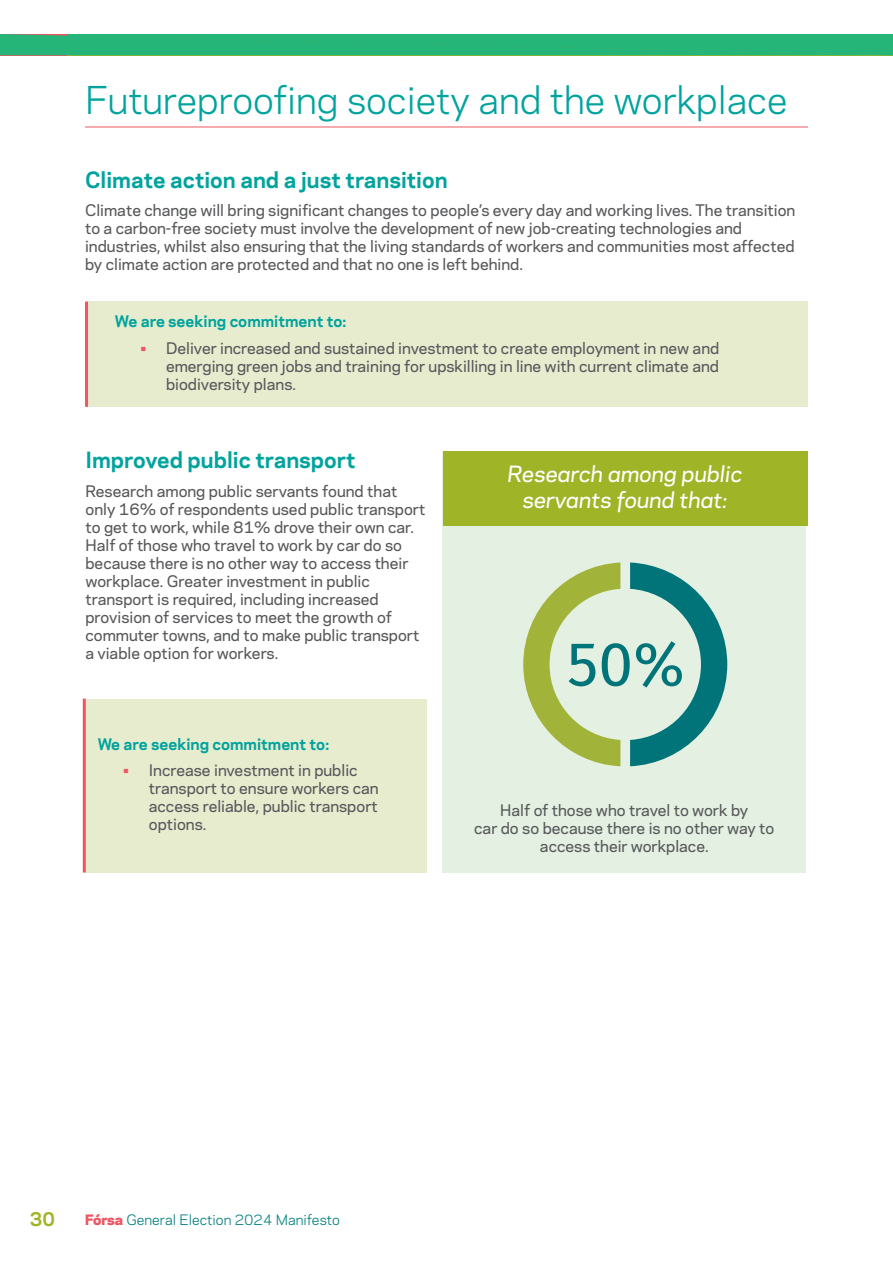
<style>
.page{position:relative;width:893px;height:1263px;background:#fff}
.page>*{position:absolute;margin:0;border:0;box-sizing:border-box;transform-origin:0 0}
.t1{font:36px "Polaris";color:#00a39d}
.t2{font:700 21px "Polaris";color:#00a39d}
.t3{font:italic 500 21px/25.2px "Polaris";color:#fff;text-align:center}
.t4{font:700 18px "Polaris";color:#a0b427}
.t5{font:500 15px/18px "Polaris";color:#57585a}
.t6{font:700 15px "Polaris";color:#00a39d}
.t7{font:13.5px "Polaris";color:#007d7f}
.s1{color:#ef5562}
.s2{font-weight:800;color:#ef5562}
</style>
<div class="page">
<hr style="left:85px;top:127px;width:723px;height:1px;background:#ef5562">
<div style="left:0;top:34px;width:893px;height:21px;background:#25b579"></div>
<div style="left:87px;top:302px;width:720px;height:105px;background:#e8eccf"></div>
<hr style="left:85px;top:302px;width:3px;height:105px;background:#ef5562">
<div style="left:84px;top:699px;width:343px;height:173px;background:#e8eccf"></div>
<hr style="left:83px;top:699px;width:3px;height:173px;background:#ef5562">
<div style="left:443px;top:451px;width:363px;height:421px;background:#e4f1e2"></div>
<div style="left:443px;top:451px;width:364px;height:75px;background:#a0b427"></div>
<svg style="left:523px;top:562px;width:204px;height:204px"></svg>
<h1 class="t1" style="left:85px;top:85px;width:704px">Futureproofing society and the workplace</h1>
<h2 class="t2" style="left:85px;top:171px;width:364px">Climate action and a just transition</h2>
<p class="t5" style="left:85px;top:203px;width:712px">Climate change will bring significant changes to people’s every day and working lives. The transition to a carbon-free society must involve the development of new job-creating technologies and industries, whilst also ensuring that the living standards of workers and communities most affected by climate action are protected and that no one is left behind.</p>
<p class="t6" style="left:115px;top:315px;width:233px">We are seeking commitment to:</p>
<p class="t5" style="left:166px;top:341px;width:555px;text-align:justify;text-indent:-26px"><span class="s1">•</span> Deliver increased and sustained investment to create employment in new and emerging green jobs and training for upskilling in line with current climate and biodiversity plans.</p>
<h2 class="t2" style="left:85px;top:451px;width:272px">Improved public transport</h2>
<p class="t5" style="left:85px;top:484px;width:341px">Research among public servants found that only 16% of respondents used public transport to get to work, while 81% drove their own car.<br>Half of those who travel to work by car do so because there is no other way to access their workplace. Greater investment in public transport is required, including increased provision of services to meet the growth of commuter towns, and to make public transport a viable option for workers.</p>
<p class="t6" style="left:98px;top:738px;width:233px">We are seeking commitment to:</p>
<p class="t5" style="left:149px;top:763px;width:231px;text-indent:-26px"><span class="s1">•</span> Increase investment in public transport to ensure workers can access reliable, public transport options.</p>
<h2 class="t3" style="left:508px;top:464px;width:236px">Research among public servants found that:</h2>
<p class="t5" style="left:474px;top:802px;width:302px;text-align:center">Half of those who travel to work by<br>car do so because there is no other way to access their workplace.</p>
<p class="t4" style="left:30px;top:1211px;width:27px">30</p>
<p class="t7" style="left:85px;top:1214px;width:256px"><span class="s2">Fórsa</span> General Election 2024 Manifesto</p>
</div>
